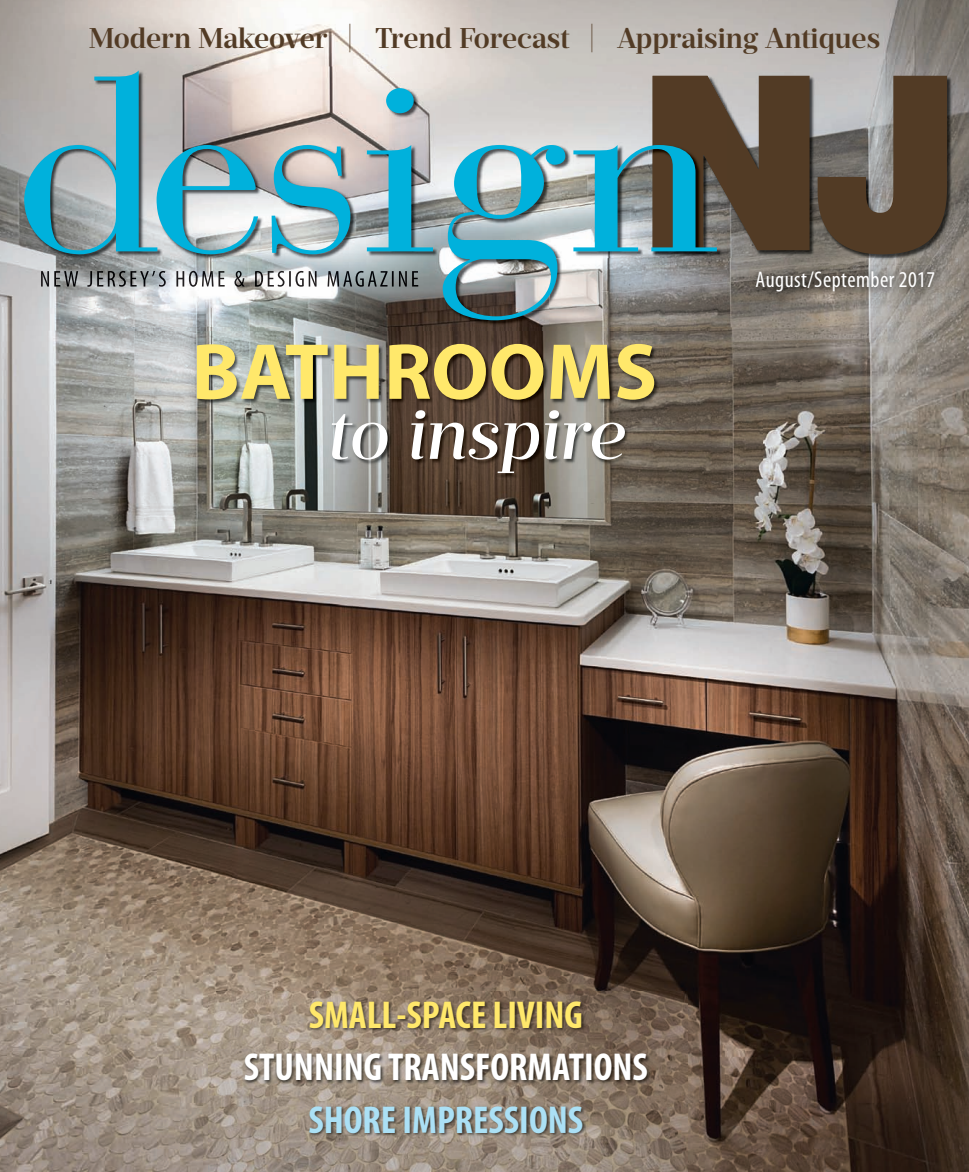
<style>
.page{position:relative;width:969px;height:1172px;background:#fff}
.page>*{position:absolute;margin:0;border:0;box-sizing:border-box;transform-origin:0 0}
.t1{font:80.1px "Myriad MM 700 wt 600 wd";color:#ffe86b}
.t2{font:italic 500 71.1px "Prumo Deck";color:#fff}
.t3{font:39px "Myriad MM 700 wt 300 wd";color:#fff}
.t4{font:39px "Myriad MM 700 wt 300 wd";color:#ffe86b}
.t5{font:39px "Myriad MM 700 wt 300 wd";color:#abe0f5}
.t6{font:600 28.5px "Prumo Deck";letter-spacing:-.005em;color:#523b25}
.t7{font:22.65px "Myriad MM 400 wt 300 wd";letter-spacing:.02em;color:#fff}
.s1{font-weight:500}
</style>
<div class="page">
<img style="left:0;top:0;width:969px;height:1171px">
<img style="left:727px;top:72px;width:230px;height:186px">
<svg style="left:727px;top:76px;width:220px;height:178px;background:#6a5b4d"></svg>
<img style="left:92px;top:330px;width:671px;height:191px">
<img style="left:727px;top:258px;width:234px;height:84px">
<img style="left:727px;top:258px;width:230px;height:6px">
<img style="left:20px;top:66px;width:707px;height:264px">
<img style="left:717px;top:76px;width:10px;height:174px">
<img style="left:550px;top:258px;width:177px;height:72px">
<svg style="left:24px;top:70px;width:693px;height:250px;background:#94aeb3"></svg>
<img style="left:209px;top:991px;width:478px;height:180px">
<p class="t6" style="left:89px;top:28px;width:793px">Modern Makeover <span class="s1">|</span> Trend Forecast <span class="s1">|</span> Appraising Antiques</p>
<h1 class="t1" style="left:192px;top:342px;width:467px">BATHROOMS</h1>
<h2 class="t2" style="left:329px;top:409px;width:299px">to inspire</h2>
<p class="t7" style="left:755px;top:271px;width:181px">August/September 2017</p>
<h3 class="t4" style="left:309px;top:1000px;width:276px">SMALL-SPACE LIVING</h3>
<h3 class="t3" style="left:244px;top:1053px;width:406px">STUNNING TRANSFORMATIONS</h3>
<h3 class="t5" style="left:308px;top:1105px;width:276px">SHORE IMPRESSIONS</h3>
</div>
